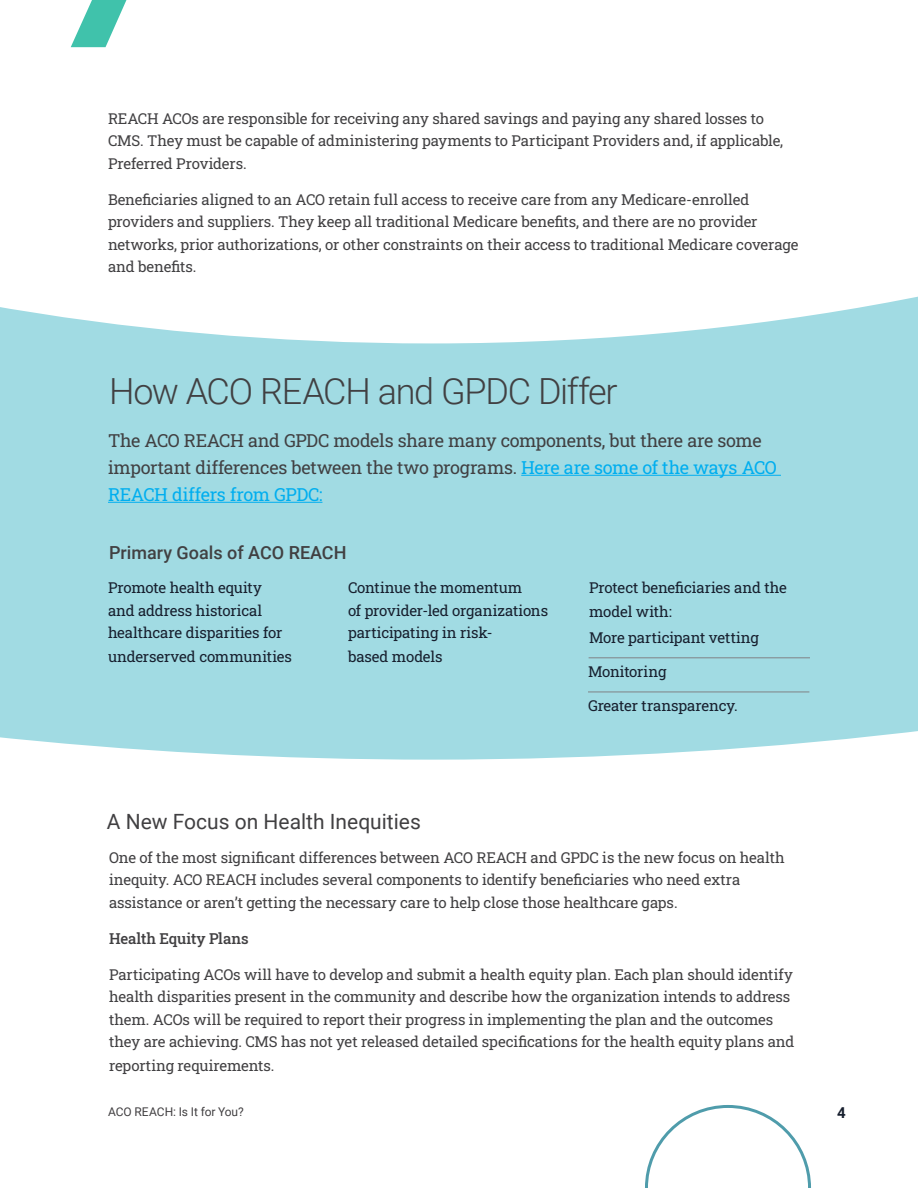
<style>
.page{position:relative;width:918px;height:1188px;background:#fff}
.page>*{position:absolute;margin:0;border:0;box-sizing:border-box;transform-origin:0 0}
.t1{font:300 36px "Roboto";letter-spacing:-.035em;color:#414042}
.t2{font:21px "Roboto";color:#414042}
.t3{font:18px/27px "Roboto Slab";letter-spacing:-.02em;color:#414042}
.t4{font:500 18px "Roboto";color:#414042}
.t5{font:15px/22.5px "Roboto Slab";letter-spacing:-.01em;color:#414042}
.t6{font:15px/22.5px "Roboto Slab";letter-spacing:-.01em;color:#171f2e}
.t7{font:500 15px "Roboto Slab";letter-spacing:-.005em;color:#414042}
.t8{font:700 15px "Roboto";color:#171f2e}
.t9{font:12px "Roboto";color:#413f41}
.s1{color:#00aeef}
</style>
<div class="page">
<svg style="left:0;top:296px;width:918px;height:464px;background:#a9dee5"></svg>
<hr style="left:521px;top:475px;width:260px;height:1px;background:#00aeef">
<hr style="left:108px;top:502px;width:214px;height:1px;background:#00aeef">
<hr style="left:589px;top:657px;width:221px;height:1px;background:#808285">
<hr style="left:588px;top:692px;width:221px;height:1px;background:#808285">
<svg style="left:645px;top:1105px;width:166px;height:83px"></svg>
<svg style="left:71px;top:0;width:55px;height:47px"></svg>
<p class="t5" style="left:108px;top:107px;width:677px">REACH ACOs are responsible for receiving any shared savings and paying any shared losses to<br>CMS. They must be capable of administering payments to Participant Providers and, if applicable,<br>Preferred Providers.</p>
<p class="t5" style="left:108px;top:188px;width:692px">Beneficiaries aligned to an ACO retain full access to receive care from any Medicare-enrolled providers and suppliers. They keep all traditional Medicare benefits, and there are no provider networks, prior authorizations, or other constraints on their access to traditional Medicare coverage and benefits.</p>
<p class="t1" style="left:109px;top:366px;width:510px">How ACO REACH and GPDC Differ</p>
<p class="t3" style="left:108px;top:426px;width:670px">The ACO REACH and GPDC models share many components, but there are some important differences between the two programs. <span class="s1">Here are some of the ways ACO<br>REACH differs from GPDC:</span></p>
<p class="t4" style="left:109px;top:540px;width:239px">Primary Goals of ACO REACH</p>
<p class="t6" style="left:108px;top:576px;width:176px">Promote health equity and address historical healthcare disparities for</p>
<p class="t6" style="left:108px;top:645px;width:185px">underserved communities</p>
<p class="t6" style="left:348px;top:576px;width:202px">Continue the momentum<br>of provider-led organizations participating in risk-</p>
<p class="t6" style="left:348px;top:645px;width:96px">based models</p>
<p class="t2" style="left:107px;top:807px;width:315px">A New Focus on Health Inequities</p>
<p class="t6" style="left:589px;top:575px;width:199px;line-height:24px">Protect beneficiaries and the model with:</p>
<p class="t6" style="left:589px;top:626px;width:171px">More participant vetting</p>
<p class="t6" style="left:588px;top:660px;width:80px">Monitoring</p>
<p class="t6" style="left:588px;top:694px;width:151px">Greater transparency.</p>
<p class="t5" style="left:109px;top:846px;width:677px">One of the most significant differences between ACO REACH and GPDC is the new focus on health inequity. ACO REACH includes several components to identify beneficiaries who need extra assistance or aren’t getting the necessary care to help close those healthcare gaps.</p>
<p class="t7" style="left:109px;top:928px;width:141px">Health Equity Plans</p>
<p class="t5" style="left:109px;top:963px;width:687px">Participating ACOs will have to develop and submit a health equity plan. Each plan should identify health disparities present in the community and describe how the organization intends to address them. ACOs will be required to report their progress in implementing the plan and the outcomes they are achieving. CMS has not yet released detailed specifications for the health equity plans and</p>
<p class="t5" style="left:109px;top:1054px;width:167px">reporting requirements.</p>
<p class="t9" style="left:108px;top:1103px;width:137px">ACO REACH: Is It for You?</p>
<p class="t8" style="left:837px;top:1102px;width:10px">4</p>
</div>
